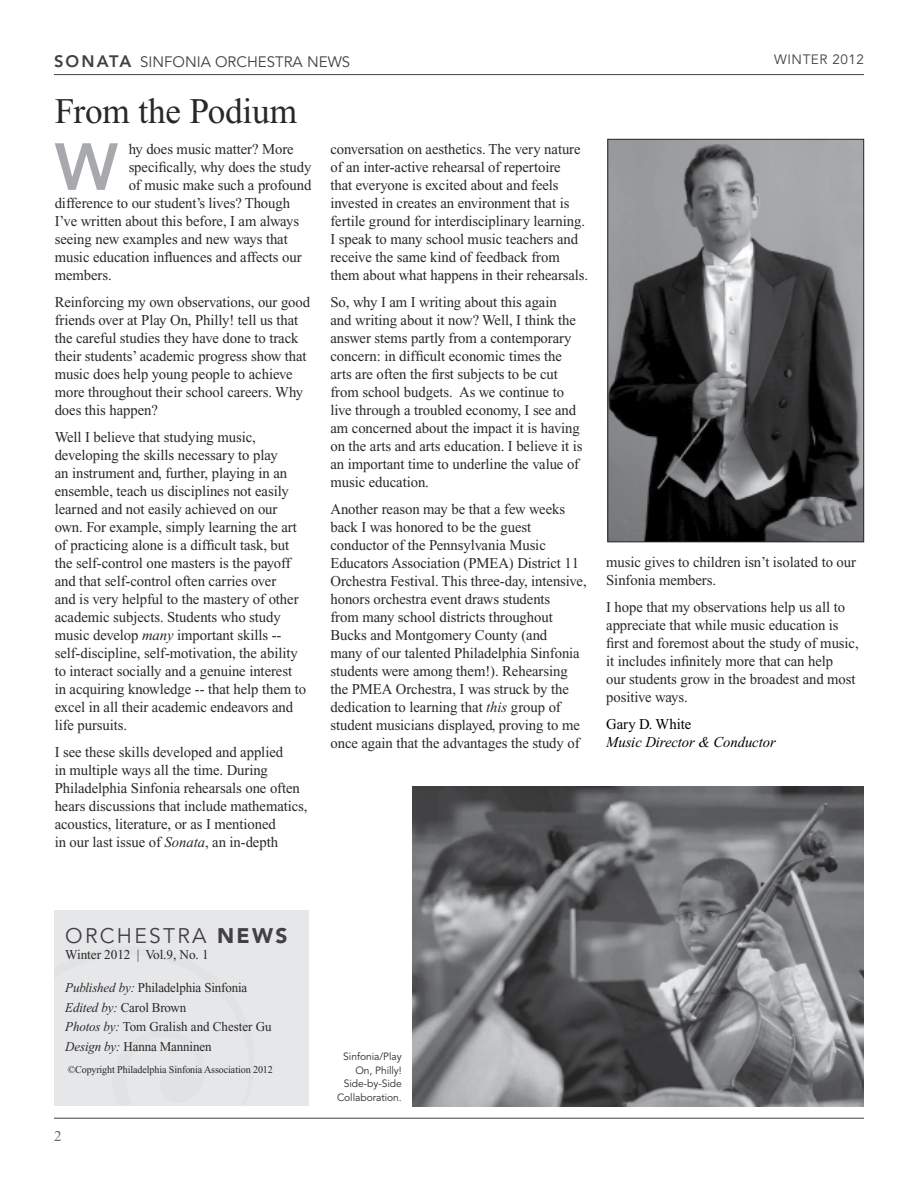
<style>
.page{position:relative;width:918px;height:1188px;background:#fff}
.page>*{position:absolute;margin:0;border:0;box-sizing:border-box;transform-origin:0 0}
.t1{font:800 65.85px "Avenir";color:#a7a9ac}
.t2{font:36px "Times New Roman";letter-spacing:-.005em;color:#292829}
.t3{font:21px "Avenir LT";letter-spacing:.11em;color:#414042}
.t4{font:15px/18px "Times New Roman";letter-spacing:-.005em;color:#292829}
.t5{font:15px "Avenir LT";color:#414042}
.t6{font:italic 15px "Times New Roman";letter-spacing:-.005em;color:#000}
.t7{font:15px "Times New Roman";letter-spacing:-.005em;color:#000}
.t8{font:15px "Times New Roman";color:#636466}
.t9{font:13.5px/19.5px "Times New Roman";letter-spacing:-.01em;color:#292829;scale:.96 1}
.t10{font:13.5px "Times New Roman";letter-spacing:-.01em;color:#292829}
.t11{font:13.5px "Avenir LT";letter-spacing:.04em;color:#414042}
.t12{font:10.5px/13.5px "Avenir LT";letter-spacing:-.005em;color:#292829;text-align:right}
.t13{font:10.5px "Times New Roman";letter-spacing:-.01em;color:#292829;scale:.96 1}
.s1{font-family:"Avenir";font-weight:800;font-size:16.5px}
.s2{font-style:italic}
.s3{font-family:"Avenir";font-weight:900}
</style>
<div class="page">
<hr style="left:54px;top:74px;width:810px;height:1px;background:#414042">
<hr style="left:54px;top:1118px;width:810px;height:1px;background:#414042">
<div style="left:54px;top:910px;width:255px;height:196px;background:#e6e7e8"></div>
<img style="left:610px;top:141px;width:252px;height:399px">
<div style="left:608px;top:139px;width:256px;height:403px;border:1px solid #292829"></div>
<img style="left:413px;top:787px;width:451px;height:319px">
<p class="t5" style="left:54px;top:53px;width:296px"><span class="s1">SONATA</span> SINFONIA ORCHESTRA N EWS</p>
<h2 class="t2" style="left:55px;top:91px;width:244px">From the Podium</h2>
<h1 class="t1" style="left:55px;top:128px;width:65px">W</h1>
<p class="t4" style="left:129px;top:140px;width:167px">hy does music matter? More</p>
<p class="t4" style="left:129px;top:158px;width:184px">specifically, why does the study</p>
<p class="t4" style="left:129px;top:176px;width:184px">of music make such a profound</p>
<p class="t4" style="left:55px;top:194px;width:237px">difference to our student’s lives? Though</p>
<p class="t4" style="left:55px;top:212px;width:246px">I’ve written about this before, I am always</p>
<p class="t4" style="left:55px;top:230px;width:235px">seeing new examples and new ways that</p>
<p class="t4" style="left:55px;top:248px;width:248px">music education influences and affects our</p>
<p class="t4" style="left:55px;top:266px;width:59px">members.</p>
<p class="t4" style="left:55px;top:293px;width:257px">Reinforcing my own observations, our good friends over at Play On, Philly! tell us that the careful studies they have done to track their students’ academic progress show that music does help young people to achieve more throughout their school careers. Why does this happen?</p>
<p class="t4" style="left:55px;top:428px;width:253px">Well I believe that studying music, developing the skills necessary to play<br>an instrument and, further, playing in an ensemble, teach us disciplines not easily learned and not easily achieved on our own. For example, simply learning the art of practicing alone is a difficult task, but the self-control one masters is the payoff and that self-control often carries over<br>and is very helpful to the mastery of other academic subjects. Students who study music develop <span class="s2">many</span> important skills -- self-discipline, self-motivation, the ability to interact socially and a genuine interest in acquiring knowledge -- that help them to excel in all their academic endeavors and life pursuits.</p>
<p class="t4" style="left:55px;top:743px;width:254px">I see these skills developed and applied<br>in multiple ways all the time. During Philadelphia Sinfonia rehearsals one often hears discussions that include mathematics, acoustics, literature, or as I mentioned<br>in our last issue of <span class="s2">Sonata</span>, an in-depth</p>
<p class="t4" style="left:330px;top:140px;width:259px">conversation on aesthetics. The very nature of an inter-active rehearsal of repertoire<br>that everyone is excited about and feels invested in creates an environment that is fertile ground for interdisciplinary learning.<br>I speak to many school music teachers and receive the same kind of feedback from them about what happens in their rehearsals.</p>
<p class="t4" style="left:330px;top:293px;width:254px">So, why I am I writing about this again<br>and writing about it now? Well, I think the answer stems partly from a contemporary concern: in difficult economic times the arts are often the first subjects to be cut from school budgets. As we continue to live through a troubled economy, I see and am concerned about the impact it is having on the arts and arts education. I believe it is an important time to underline the value of music education.</p>
<p class="t4" style="left:330px;top:500px;width:258px">Another reason may be that a few weeks back I was honored to be the guest conductor of the Pennsylvania Music Educators Association (PMEA) District 11<br>Orchestra Festival. This three-day, intensive, honors orchestra event draws students<br>from many school districts throughout Bucks and Montgomery County (and<br>many of our talented Philadelphia Sinfonia students were among them!). Rehearsing the PMEA Orchestra, I was struck by the dedication to learning that <span class="s2">this</span> group of student musicians displayed, proving to me once again that the advantages the study of</p>
<p class="t11" style="left:774px;top:52px;width:91px">WINTER 2012</p>
<p class="t4" style="left:606px;top:553px;width:251px">music gives to children isn’t isolated to our<br>Sinfonia members.</p>
<p class="t4" style="left:606px;top:598px;width:254px">I hope that my observations help us all to appreciate that while music education is first and foremost about the study of music, it includes infinitely more that can help<br>our students grow in the broadest and most positive ways.</p>
<p class="t7" style="left:606px;top:716px;width:87px">Gary D. White</p>
<p class="t6" style="left:606px;top:734px;width:171px">Music Director &amp; Conductor</p>
<h3 class="t3" style="left:65px;top:924px;width:224px">ORCHESTRA <span class="s3">NEWS</span></h3>
<p class="t10" style="left:65px;top:947px;width:145px">Winter 2012 | Vol.9, No. 1</p>
<p class="t9" style="left:65px;top:978px;width:216px"><span class="s2">Published by:</span> Philadelphia Sinfonia<br><span class="s2">Edited by:</span> Carol Brown<br><span class="s2">Photos by:</span> Tom Gralish and Chester Gu<br><span class="s2">Design by:</span> Hanna Manninen</p>
<p class="t13" style="left:68px;top:1064px;width:215px">©Copyright Philadelphia Sinfonia Association 2012</p>
<p class="t8" style="left:54px;top:1127px;width:9px">2</p>
<p class="t12" style="left:337px;top:1050px;width:66px">SINFONIA/PLAY<br>ON, PHILLY!<br>SIDE-BY-SIDE<br>COLLABORATION.</p>
</div>
